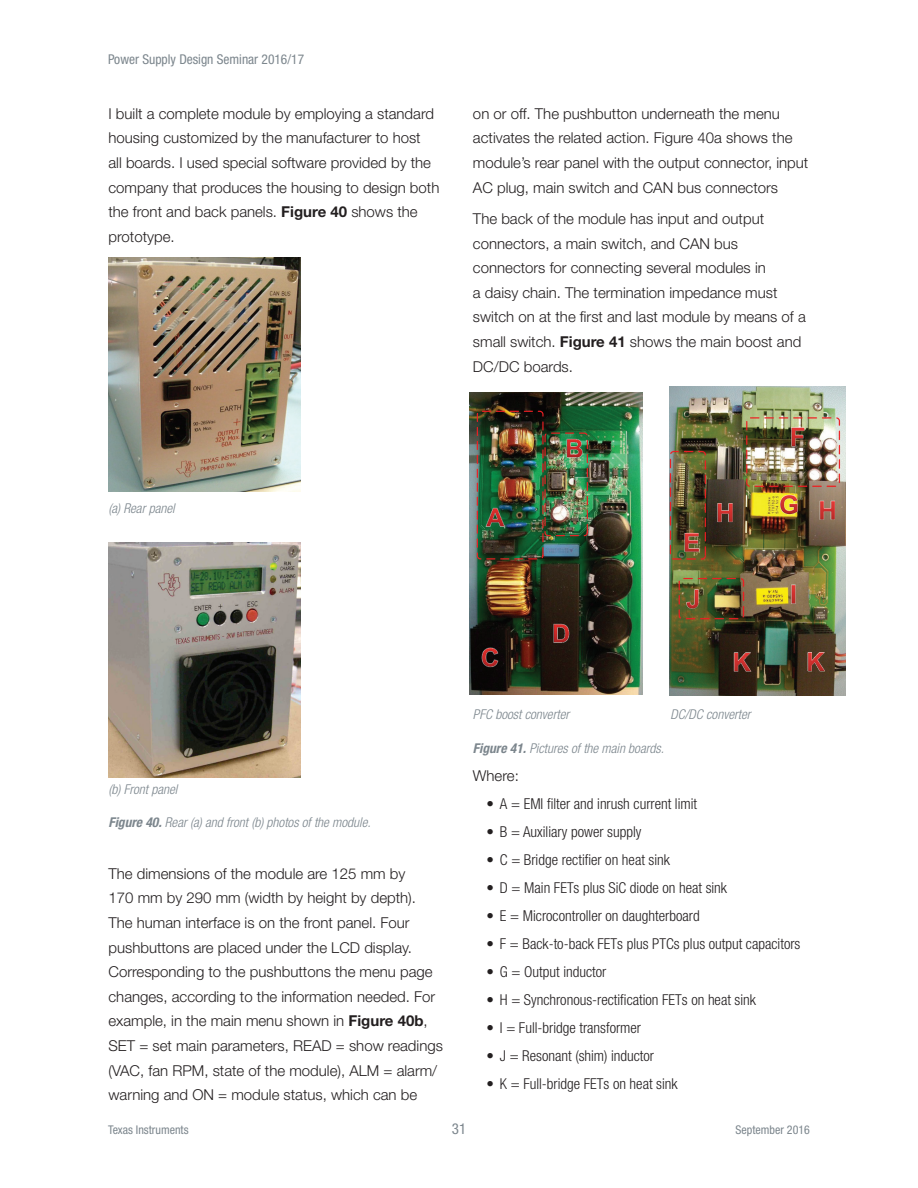
<style>
.page{position:relative;width:918px;height:1188px;background:#fff}
.page>*{position:absolute;margin:0;border:0;box-sizing:border-box;transform-origin:0 0}
.t1{font:300 15px/24.6px "Helvetica Neue LT Std";color:#231f20}
.t2{font:300 condensed 15px "Helvetica Neue LT Std";color:#231f20}
.t3{font:condensed 15px "Helvetica Neue LT Std";color:#7c868d}
.t4{font:italic 300 condensed 13.5px "Helvetica Neue LT Std";color:#7c868d}
.t5{font:condensed 13.5px "Helvetica Neue LT Std";color:#7c868d}
.t6{font:condensed 12px "Helvetica Neue LT Std";color:#7c868d}
.s1{font-weight:700}
</style>
<div class="page">
<img style="left:108px;top:257px;width:193px;height:234px">
<img style="left:108px;top:542px;width:192px;height:236px">
<img style="left:469px;top:393px;width:173px;height:301px">
<div style="left:477px;top:411px;width:67px;height:148px;border:1px dashed #ee1f23;border-radius:3px"></div>
<img style="left:469px;top:436px;width:97px;height:111px">
<div style="left:544px;top:433px;width:44px;height:103px;border:1px dashed #ee1f23;border-radius:3px"></div>
<img style="left:548px;top:392px;width:95px;height:85px">
<img style="left:469px;top:575px;width:92px;height:112px">
<img style="left:534px;top:551px;width:98px;height:111px">
<img style="left:670px;top:387px;width:175px;height:308px">
<p class="t5" style="left:108px;top:51px;width:198px">Power Supply Design Seminar 2016/17</p>
<p class="t1" style="left:108px;top:101px;width:332px">I built a complete module by employing a standard housing customized by the manufacturer to host<br>all boards. I used special software provided by the company that produces the housing to design both the front and back panels. <span class="s1">Figure 40</span> shows the prototype.</p>
<p class="t1" style="left:473px;top:101px;width:337px">on or off. The pushbutton underneath the menu activates the related action. Figure 40a shows the module’s rear panel with the output connector, input AC plug, main switch and CAN bus connectors</p>
<p class="t1" style="left:473px;top:206px;width:334px">The back of the module has input and output connectors, a main switch, and CAN bus connectors for connecting several modules in<br>a daisy chain. The termination impedance must switch on at the first and last module by means of a small switch. <span class="s1">Figure 41</span> shows the main boost and DC/DC boards.</p>
<p class="t4" style="left:108px;top:501px;width:68px">(a) Rear panel</p>
<p class="t4" style="left:108px;top:781px;width:70px">(b) Front panel</p>
<p class="t4" style="left:108px;top:814px;width:264px"><span class="s1">Figure 40.</span> Rear (a) and front (b) photos of the module.</p>
<p class="t1" style="left:108px;top:861px;width:336px">The dimensions of the module are 125 mm by<br>170 mm by 290 mm (width by height by depth).<br>The human interface is on the front panel. Four pushbuttons are placed under the LCD display.<br>Corresponding to the pushbuttons the menu page changes, according to the information needed. For example, in the main menu shown in <span class="s1">Figure 40b</span>, SET = set main parameters, READ = show readings (VAC, fan RPM, state of the module), ALM = alarm/ warning and ON = module status, which can be</p>
<p class="t4" style="left:473px;top:706px;width:98px">PFC boost converter</p>
<p class="t4" style="left:671px;top:706px;width:82px">DC/DC converter</p>
<p class="t4" style="left:473px;top:740px;width:193px"><span class="s1">Figure 41.</span> Pictures of the main boards.</p>
<p class="t1" style="left:473px;top:763px;width:47px">Where:</p>
<p class="t2" style="left:486px;top:795px;width:212px">• A = EMI filter and inrush current limit</p>
<p class="t2" style="left:486px;top:823px;width:156px">• B = Auxiliary power supply</p>
<p class="t2" style="left:486px;top:851px;width:185px">• C = Bridge rectifier on heat sink</p>
<p class="t2" style="left:486px;top:879px;width:242px">• D = Main FETs plus SiC diode on heat sink</p>
<p class="t2" style="left:486px;top:907px;width:215px">• E = Microcontroller on daughterboard</p>
<p class="t2" style="left:486px;top:935px;width:315px">• F = Back-to-back FETs plus PTCs plus output capacitors</p>
<p class="t2" style="left:486px;top:963px;width:121px">• G = Output inductor</p>
<p class="t2" style="left:486px;top:991px;width:271px">• H = Synchronous-rectification FETs on heat sink</p>
<p class="t2" style="left:486px;top:1019px;width:156px">• I = Full-bridge transformer</p>
<p class="t2" style="left:486px;top:1047px;width:169px">• J = Resonant (shim) inductor</p>
<p class="t2" style="left:486px;top:1075px;width:193px">• K = Full-bridge FETs on heat sink</p>
<p class="t6" style="left:108px;top:1123px;width:82px">Texas Instruments</p>
<p class="t3" style="left:452px;top:1120px;width:16px">31</p>
<p class="t6" style="left:736px;top:1123px;width:76px">September 2016</p>
</div>
